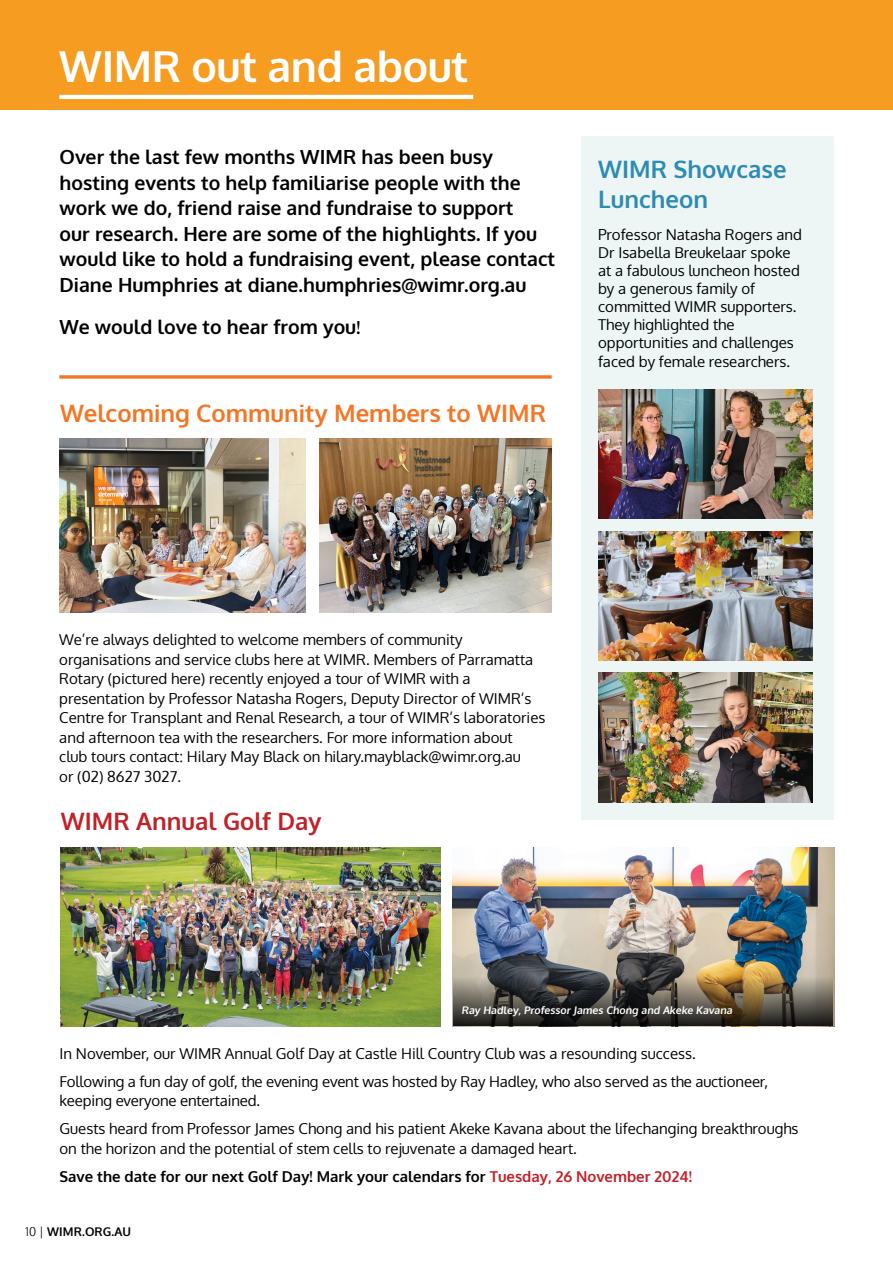
<style>
.page{position:relative;width:893px;height:1263px;background:#fff}
.page>*{position:absolute;margin:0;border:0;box-sizing:border-box;transform-origin:0 0}
.t1{font:700 42.75px "Oxygen";letter-spacing:-.01em;color:#fff}
.t2{font:700 24px "Oxygen";color:#f47523}
.t3{font:700 24px/30px "Oxygen";color:#2e8bb1}
.t4{font:700 24px "Oxygen";color:#c12127}
.t5{font:700 19.5px/25.5px "Oxygen";color:#000}
.t6{font:15px/19.5px "Oxygen";color:#000}
.t7{font:700 12px "Oxygen";letter-spacing:.01em;color:#000}
.t8{font:700 10.5px "Oxygen";color:#fff}
.s1{font-size:18px}
.s2{font-weight:700}
.s3{font-weight:700;color:#c12127}
.s4{font-weight:300}
</style>
<div class="page">
<div style="left:0;top:0;width:893px;height:110px;background:#f69c20"></div>
<hr style="left:59px;top:95px;width:414px;height:4px;background:#fff">
<div style="left:581px;top:136px;width:253px;height:683px;background:#edf5f5"></div>
<img style="left:598px;top:531px;width:215px;height:129px">
<img style="left:598px;top:389px;width:215px;height:129px">
<img style="left:598px;top:673px;width:215px;height:129px">
<img style="left:59px;top:438px;width:247px;height:175px">
<img style="left:319px;top:438px;width:232px;height:175px">
<img style="left:61px;top:848px;width:379px;height:178px">
<img style="left:453px;top:848px;width:381px;height:178px">
<svg style="left:59px;top:375px;width:493px;height:4px;background:#f58943"></svg>
<svg style="left:453px;top:976px;width:379px;height:50px;background:#4d473c"></svg>
<h1 class="t1" style="left:59px;top:40px;width:411px">WIMR out and about</h1>
<p class="t5" style="left:60px;top:145px;width:497px">Over the last few months WIMR has been busy hosting events to help familiarise people with the work we do, friend raise and fundraise to support<br>our research. Here are some of the highlights. If you would like to hold a fundraising event, please contact Diane Humphries at diane.humphries@wimr.org.au</p>
<h3 class="t5" style="left:60px;top:315px;width:302px">We would love to hear from you<span class="s1">!</span></h3>
<h2 class="t2" style="left:60px;top:398px;width:487px">Welcoming Community Members to WIMR</h2>
<h2 class="t3" style="left:598px;top:155px;width:190px">WIMR Showcase<br>Luncheon</h2>
<p class="t6" style="left:598px;top:225px;width:205px;line-height:18px">Professor Natasha Rogers and<br>Dr Isabella Breukelaar spoke at a fabulous luncheon hosted by a generous family of committed WIMR supporters.<br>They highlighted the opportunities and challenges</p>
<p class="t6" style="left:598px;top:352px;width:193px">faced by female researchers.</p>
<p class="t6" style="left:59px;top:630px;width:488px">We’re always delighted to welcome members of community organisations and service clubs here at WIMR. Members of Parramatta Rotary (pictured here) recently enjoyed a tour of WIMR with a presentation by Professor Natasha Rogers, Deputy Director of WIMR’s Centre for Transplant and Renal Research, a tour of WIMR’s laboratories and afternoon tea with the researchers. For more information about<br>club tours contact: Hilary May Black on hilary.mayblack@wimr.org.au<br>or (02) 8627 3027.</p>
<h2 class="t4" style="left:61px;top:806px;width:262px">WIMR Annual Golf Day</h2>
<p class="t8" style="left:462px;top:1003px;width:274px">Ray Hadley, Professor James Chong and Akeke Kavana</p>
<p class="t6" style="left:60px;top:1039px;width:710px;line-height:28px">In November, our WIMR Annual Golf Day at Castle Hill Country Club was a resounding success.<br>Following a fun day of golf, the evening event was hosted by Ray Hadley, who also served as the auctioneer,</p>
<p class="t6" style="left:60px;top:1087px;width:740px;line-height:28px">keeping everyone entertained.<br>Guests heard from Professor James Chong and his patient Akeke Kavana about the lifechanging breakthroughs</p>
<p class="t6" style="left:60px;top:1134px;width:634px;line-height:28px">on the horizon and the potential of stem cells to rejuvenate a damaged heart.<br><span class="s2">Save the date for our next Golf Day! Mark your calendars for</span> <span class="s3">Tuesday, 26 November 2024!</span></p>
<p class="t7" style="left:26px;top:1224px;width:107px"><span class="s4">10 |</span> WIMR.ORG.AU</p>
</div>
